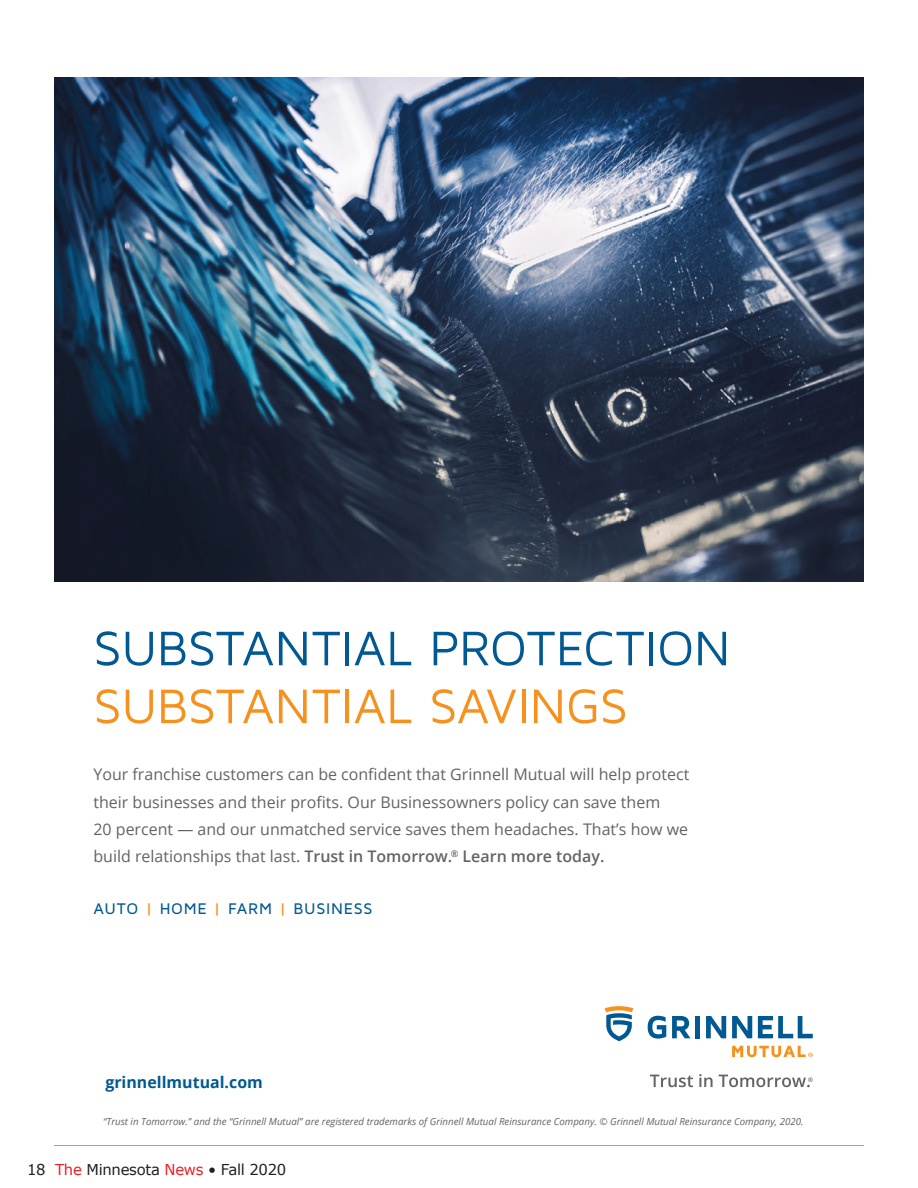
<style>
.page{position:relative;width:918px;height:1188px;background:#fff}
.page>*{position:absolute;margin:0;border:0;box-sizing:border-box;transform-origin:0 0}
.t1{font:50.25px/57.9px "Maven Pro";letter-spacing:-.005em;color:#005992}
.t2{font:16.05px/27.5px "Open Sans";color:#636366}
.t3{font:500 16.05px "Maven Pro";letter-spacing:.04em;color:#005992}
.t4{font:700 15.9px "Open Sans";color:#005992}
.t5{font:15px "Verdana";letter-spacing:-.02em;color:#231f20}
.t6{font:italic 9.75px "Open Sans";color:#636366}
.s1{color:#f6911e}
.s2{font-weight:600}
.s3{color:#ee1d23}
</style>
<div class="page">
<hr style="left:54px;top:1146px;width:810px;height:1px;background:#f6911e">
<svg style="left:605px;top:1006px;width:28px;height:35px"></svg>
<svg style="left:648px;top:1016px;width:18px;height:23px"></svg>
<svg style="left:672px;top:1016px;width:18px;height:22px"></svg>
<div style="left:695px;top:1016px;width:5px;height:22px;background:#005992"></div>
<svg style="left:706px;top:1016px;width:20px;height:22px"></svg>
<svg style="left:732px;top:1016px;width:20px;height:22px"></svg>
<svg style="left:758px;top:1016px;width:55px;height:22px"></svg>
<svg style="left:732px;top:1046px;width:81px;height:11px"></svg>
<svg style="left:650px;top:1074px;width:163px;height:13px"></svg>
<img style="left:54px;top:77px;width:810px;height:504px">
<p class="t1" style="left:94px;top:617px;width:638px">SUBSTANTIAL PROTECTION<br><span class="s1">SUBSTANTIAL SAVINGS</span></p>
<p class="t2" style="left:93px;top:760px;width:597px">Your franchise customers can be confident that Grinnell Mutual will help protect their businesses and their profits. Our Businessowners policy can save them<br>20 percent — and our unmatched service saves them headaches. That’s how we build relationships that last. <span class="s2">Trust in Tomorrow.</span><sup>®</sup> <span class="s2">Learn more today.</span></p>
<p class="t3" style="left:93px;top:898px;width:280px">AUTO <span class="s1">|</span> HOME <span class="s1">|</span> FARM <span class="s1">|</span> BUSINESS</p>
<p class="t4" style="left:105px;top:1071px;width:159px">grinnellmutual.com</p>
<p class="t6" style="left:103px;top:1115px;width:702px">“Trust in Tomorrow.” and the “Grinnell Mutual” are registered trademarks of Grinnell Mutual Reinsurance Company. © Grinnell Mutual Reinsurance Company, 2020.</p>
<p class="t5" style="left:27px;top:1160px;width:261px">18 <span class="s3">The</span> Minnesota <span class="s3">News</span> • Fall 2020</p>
</div>
